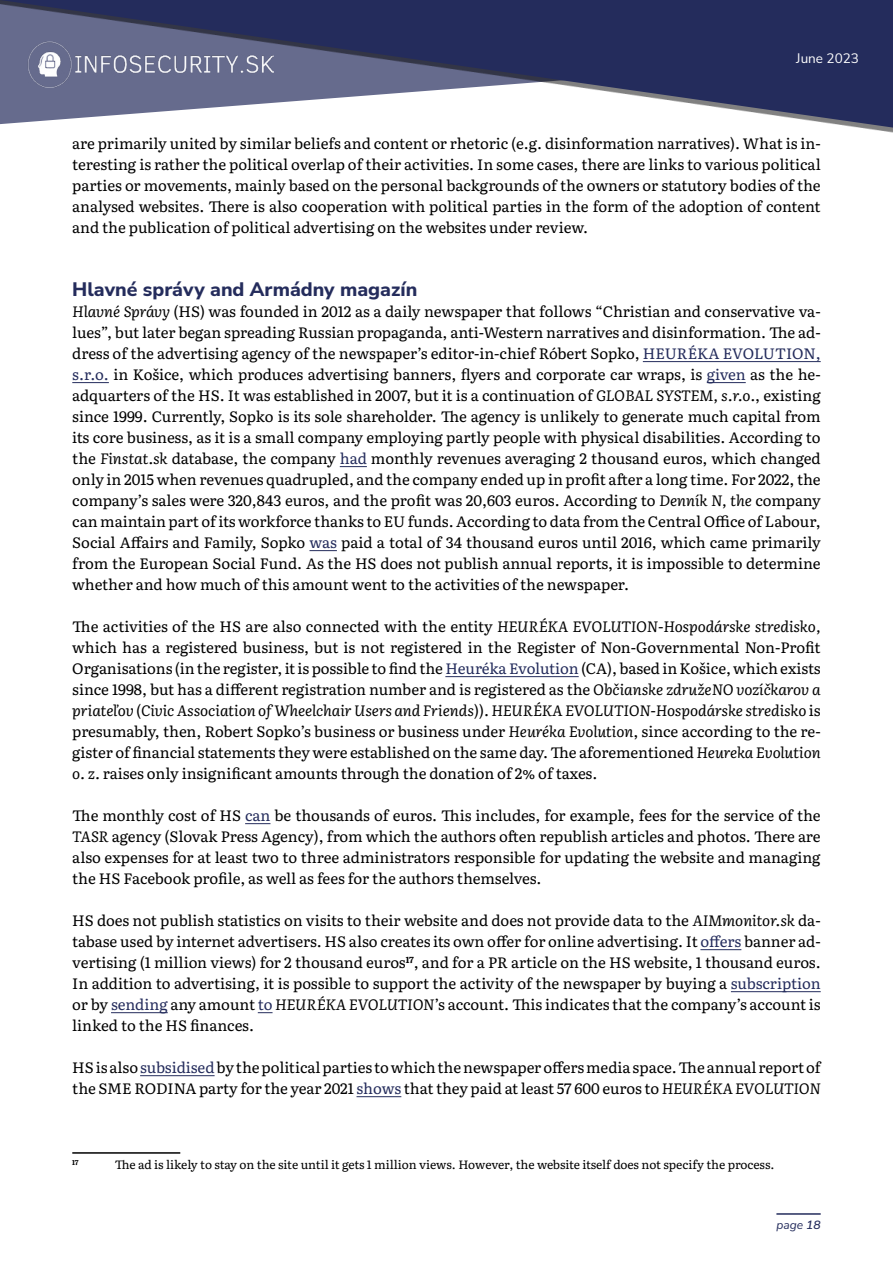
<style>
.page{position:relative;width:893px;height:1263px;background:#fff}
.page>*{position:absolute;margin:0;border:0;box-sizing:border-box;transform-origin:0 0}
.t1{font:800 19.5px "Nunito Sans";color:#242c5c}
.t2{font:15px/21px "Literata";letter-spacing:-.005em;color:#000;text-align:justify}
.t3{font:13.5px "Nunito Sans";color:#fff}
.t4{font:12px "Literata";letter-spacing:-.005em;color:#000}
.t5{font:italic 12px "Nunito Sans";color:#242c5c}
.t6{font:700 7.05px "Literata";color:#000}
.s1{font-style:italic}
.s2{color:#242c5c}
.s3{font-weight:600}
</style>
<div class="page">
<svg style="left:0;top:0;width:893px;height:132px;fill:#242c5c"></svg>
<hr style="left:776px;top:1213px;width:45px;height:2px;background:#242c5c">
<img style="left:28px;top:42px;width:246px;height:45px">
<hr style="left:643px;top:361px;width:178px;height:1px;background:#242c5c">
<hr style="left:72px;top:382px;width:37px;height:1px;background:#242c5c">
<hr style="left:707px;top:382px;width:39px;height:1px;background:#242c5c">
<svg style="left:340px;top:466px;width:27px;height:1px"></svg>
<svg style="left:309px;top:550px;width:28px;height:1px"></svg>
<hr style="left:445px;top:676px;width:134px;height:1px;background:#242c5c">
<svg style="left:245px;top:823px;width:25px;height:1px"></svg>
<hr style="left:700px;top:949px;width:41px;height:1px;background:#242c5c">
<hr style="left:731px;top:991px;width:90px;height:1px;background:#242c5c">
<hr style="left:111px;top:1012px;width:57px;height:1px;background:#242c5c">
<svg style="left:258px;top:1012px;width:15px;height:1px"></svg>
<hr style="left:140px;top:1075px;width:75px;height:1px;background:#242c5c">
<hr style="left:357px;top:1096px;width:44px;height:1px;background:#242c5c">
<hr style="left:72px;top:1152px;width:108px;height:2px;background:#000">
<p class="t3" style="left:796px;top:49px;width:64px">June 2023</p>
<p class="t2" style="left:72px;top:132px;width:750px">are primarily united by similar beliefs and content or rhetoric (e.g. disinformation narratives). What is in&shy;teresting is rather the political overlap of their activities. In some cases, there are links to various political parties or movements, mainly based on the personal backgrounds of the owners or statutory bodies of the analysed websites. There is also cooperation with political parties in the form of the adoption of content and the publication of political advertising on the websites under review.</p>
<h1 class="t1" style="left:72px;top:275px;width:347px">Hlavné správy and Armádny magazín</h1>
<p class="t2" style="left:72px;top:300px;width:750px"><span class="s1">Hlavné Správy</span> (HS) was founded in 2012 as a daily newspaper that follows “Christian and conservative va&shy;lues”, but later began spreading Russian propaganda, anti-Western narratives and disinformation. The ad&shy;dress of the advertising agency of the newspaper’s editor-in-chief Róbert Sopko, <span class="s2">HEURÉKA EVOLUTION, s.r.o.</span> in Košice, which produces advertising banners, flyers and corporate car wraps, is <span class="s2">given</span> as the he&shy;adquarters of the HS. It was established in 2007, but it is a continuation of <span class="s1">GLOBAL SYSTEM, s.r.o.</span>, existing since 1999. Currently, Sopko is its sole shareholder. The agency is unlikely to generate much capital from its core business, as it is a small company employing partly people with physical disabilities. According to the <span class="s1">Finstat.sk</span> database, the company <span class="s2">had</span> monthly revenues averaging 2 thousand euros, which changed only in 2015 when revenues quadrupled, and the company ended up in profit after a long time. For 2022, the company’s sales were 320,843 euros, and the profit was 20,603 euros. According to <span class="s1">Denník N, the</span> company can maintain part of its workforce thanks to EU funds. According to data from the Central Office of Labour, Social Affairs and Family, Sopko <span class="s2">was</span> paid a total of 34 thousand euros until 2016, which came primarily from the European Social Fund. As the HS does not publish annual reports, it is impossible to determine whether and how much of this amount went to the activities of the newspaper.</p>
<p class="t2" style="left:72px;top:615px;width:750px">The activities of the HS are also connected with the entity <span class="s1">HEURÉKA EVOLUTION-Hospodárske stredisko, </span>which has a registered business, but is not registered in the Register of Non-Governmental Non-Profit Organisations (in the register, it is possible to find the <span class="s2">Heuréka Evolution</span> (CA), based in Košice, which exists since 1998, but has a different registration number and is registered as the <span class="s1">Občianske združeNO vozíčkarov a priateľov</span> (<span class="s1">Civic Association of Wheelchair Users and Friends</span>)). <span class="s1">HEURÉKA EVOLUTION-Hospodárske stredisko</span> is presumably, then, Robert Sopko’s business or business under <span class="s1">Heuréka Evolution</span>, since according to the re&shy;gister of financial statements they were established on the same day. The aforementioned <span class="s1">Heureka Evolution o. z.</span> raises only insignificant amounts through the donation of 2% of taxes.</p>
<p class="t2" style="left:72px;top:804px;width:750px">The monthly cost of HS <span class="s2">can</span> be thousands of euros. This includes, for example, fees for the service of the <span class="s1">TASR</span> agency (Slovak Press Agency), from which the authors often republish articles and photos. There are also expenses for at least two to three administrators responsible for updating the website and managing the HS Facebook profile, as well as fees for the authors themselves.</p>
<p class="t2" style="left:72px;top:909px;width:750px">HS does not publish statistics on visits to their website and does not provide data to the <span class="s1">AIMmonitor.sk</span> da&shy;tabase used by internet advertisers. HS also creates its own offer for online advertising. It <span class="s2">offers</span> banner ad&shy;vertising (1 million views) for 2 thousand euros<sup>17</sup>, and for a PR article on the HS website, 1 thousand euros.<br>In addition to advertising, it is possible to support the activity of the newspaper by buying a <span class="s2">subscription </span>or by <span class="s2">sending</span> any amount <span class="s2">to</span> <span class="s1">HEURÉKA EVOLUTION</span>’s account. This indicates that the company’s account is linked to the HS finances.</p>
<p class="t2" style="left:72px;top:1056px;width:750px">HS is also <span class="s2">subsidised</span> by the political parties to which the newspaper offers media space. The annual report of the SME RODINA party for the year 2021 <span class="s2">shows</span> that they paid at least 57 600 euros to <span class="s1">HEURÉKA EVOLUTION</span></p>
<p class="t6" style="left:72px;top:1157px;width:8px">17</p>
<p class="t4" style="left:115px;top:1156px;width:661px">The ad is likely to stay on the site until it gets 1 million views. However, the website itself does not specify the process.</p>
<p class="t5" style="left:776px;top:1216px;width:46px">page <span class="s3">18</span></p>
</div>
